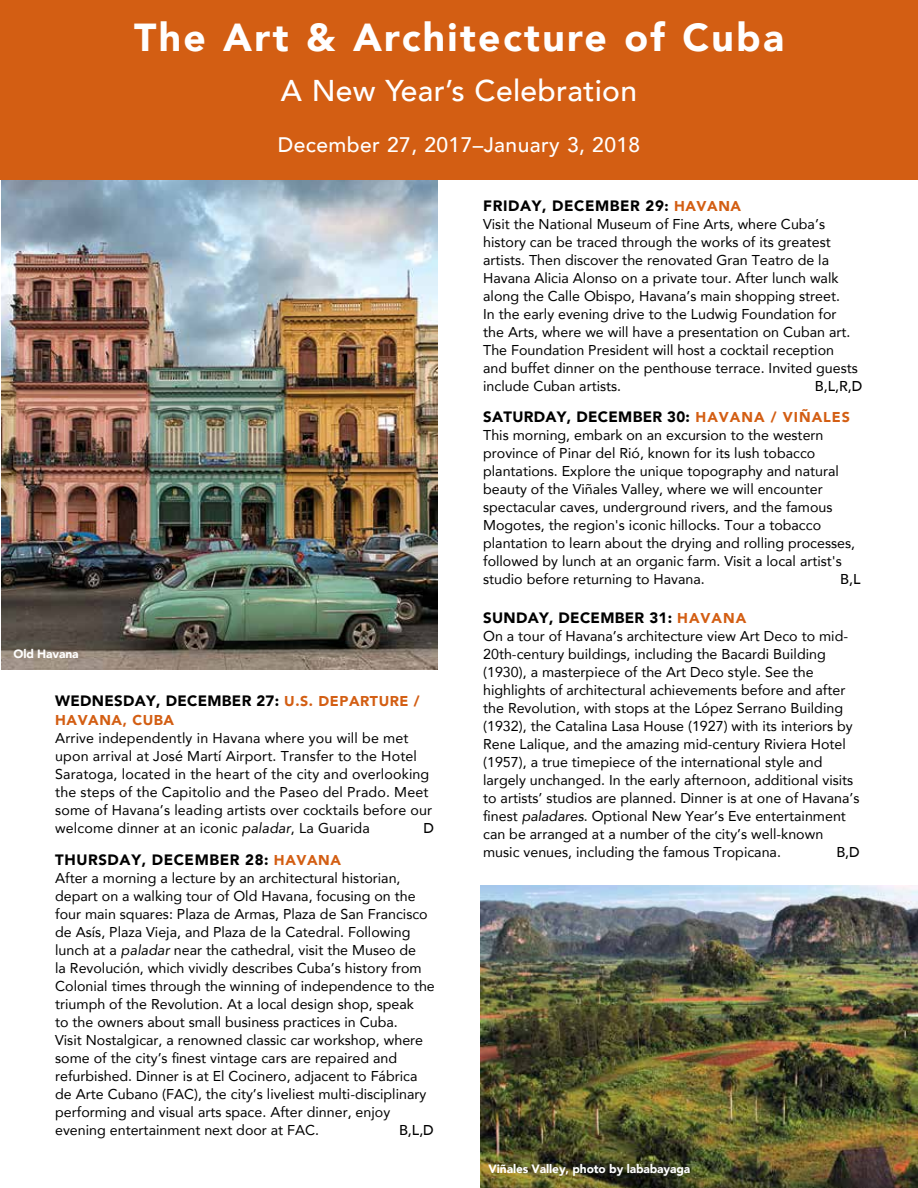
<style>
.page{position:relative;width:918px;height:1188px;background:#fff}
.page>*{position:absolute;margin:0;border:0;box-sizing:border-box;transform-origin:0 0}
.t1{font:900 39px "Avenir";letter-spacing:.06em;color:#fff}
.t2{font:500 30px "Avenir";letter-spacing:.01em;color:#fff}
.t3{font:500 21px "Avenir";letter-spacing:.02em;color:#fff}
.t4{font:900 15px "Avenir";letter-spacing:.02em;color:#000}
.t5{font:900 15px "Avenir";letter-spacing:.04em;color:#000}
.t6{font:14.25px/18px "Avenir";color:#000}
.t7{font:500 14.25px "Avenir";color:#000}
.t8{font:900 14.25px "Avenir";letter-spacing:.04em;color:#d35e13}
.t9{font:900 12px "Avenir";letter-spacing:-.01em;color:#fff}
.s1{font-size:14.25px;color:#d35e13}
.s2{font-style:italic}
.s3{font-size:14.25px}
</style>
<div class="page">
<img style="left:1px;top:179px;width:436px;height:490px">
<div style="left:0;top:0;width:918px;height:179px;background:#d35e13"></div>
<img style="left:481px;top:886px;width:437px;height:302px">
<h1 class="t1" style="left:134px;top:4px;width:651px">The Art &amp; Architecture of Cuba</h1>
<h2 class="t2" style="left:281px;top:64px;width:358px">A New Year’s Celebration</h2>
<h3 class="t3" style="left:278px;top:127px;width:364px">December 27, 2017–January 3, 2018</h3>
<p class="t9" style="left:14px;top:643px;width:67px">Old Havana</p>
<p class="t4" style="left:55px;top:688px;width:366px">WEDNESDAY, DECEMBER 27: <span class="s1">U.S. DEPARTURE /</span></p>
<p class="t8" style="left:55px;top:708px;width:120px">HAVANA, CUBA</p>
<p class="t6" style="left:55px;top:729px;width:379px">Arrive independently in Havana where you will be met upon arrival at José Martí Airport. Transfer to the Hotel Saratoga, located in the heart of the city and overlooking the steps of the Capitolio and the Paseo del Prado. Meet some of Havana’s leading artists over cocktails before our welcome dinner at an iconic <span class="s2">paladar</span>, La Guarida</p>
<p class="t7" style="left:423px;top:816px;width:12px">D</p>
<p class="t5" style="left:55px;top:847px;width:287px">THURSDAY, DECEMBER 28: <span class="s1">HAVANA</span></p>
<p class="t6" style="left:55px;top:869px;width:381px">After a morning a lecture by an architectural historian, depart on a walking tour of Old Havana, focusing on the four main squares: Plaza de Armas, Plaza de San Francisco de Asís, Plaza Vieja, and Plaza de la Catedral. Following lunch at a <span class="s2">paladar</span> near the cathedral, visit the Museo de<br>la Revolución, which vividly describes Cuba’s history from Colonial times through the winning of independence to the triumph of the Revolution. At a local design shop, speak<br>to the owners about small business practices in Cuba.<br>Visit Nostalgicar, a renowned classic car workshop, where some of the city’s finest vintage cars are repaired and refurbished. Dinner is at El Cocinero, adjacent to Fábrica de Arte Cubano (FAC), the city’s liveliest multi-disciplinary performing and visual arts space. After dinner, enjoy evening entertainment next door at FAC.</p>
<p class="t7" style="left:399px;top:1118px;width:36px">B,L,D</p>
<p class="t5" style="left:483px;top:193px;width:259px">FRIDAY, DECEMBER 29<span class="s3">:</span> <span class="s1">HAVANA</span></p>
<p class="t6" style="left:483px;top:215px;width:376px">Visit the National Museum of Fine Arts, where Cuba’s history can be traced through the works of its greatest artists. Then discover the renovated Gran Teatro de la Havana Alicia Alonso on a private tour. After lunch walk along the Calle Obispo, Havana’s main shopping street.<br>In the early evening drive to the Ludwig Foundation for the Arts, where we will have a presentation on Cuban art.<br>The Foundation President will host a cocktail reception and buffet dinner on the penthouse terrace. Invited guests include Cuban artists.</p>
<p class="t7" style="left:815px;top:374px;width:49px">B,L,R,D</p>
<p class="t4" style="left:483px;top:404px;width:368px">SATURDAY, DECEMBER 30: <span class="s1">HAVANA / VIÑALES</span></p>
<p class="t6" style="left:483px;top:426px;width:374px">This morning, embark on an excursion to the western province of Pinar del Rió, known for its lush tobacco plantations. Explore the unique topography and natural beauty of the Viñales Valley, where we will encounter spectacular caves, underground rivers, and the famous Mogotes, the region's iconic hillocks. Tour a tobacco plantation to learn about the drying and rolling processes, followed by lunch at an organic farm. Visit a local artist's studio before returning to Havana.</p>
<p class="t7" style="left:840px;top:567px;width:22px">B,L</p>
<p class="t4" style="left:483px;top:605px;width:265px">SUNDAY, DECEMBER 31: <span class="s1">HAVANA</span></p>
<p class="t6" style="left:483px;top:627px;width:378px">On a tour of Havana’s architecture view Art Deco to mid-20th-century buildings, including the Bacardi Building (1930), a masterpiece of the Art Deco style. See the highlights of architectural achievements before and after the Revolution, with stops at the López Serrano Building (1932), the Catalina Lasa House (1927) with its interiors by Rene Lalique, and the amazing mid-century Riviera Hotel (1957), a true timepiece of the international style and largely unchanged. In the early afternoon, additional visits to artists’ studios are planned. Dinner is at one of Havana’s finest <span class="s2">paladares</span>. Optional New Year’s Eve entertainment can be arranged at a number of the city’s well-known music venues, including the famous Tropicana.</p>
<p class="t7" style="left:836px;top:840px;width:25px">B,D</p>
<p class="t9" style="left:489px;top:1158px;width:203px">Viñales Valley, photo by lababayaga</p>
</div>
